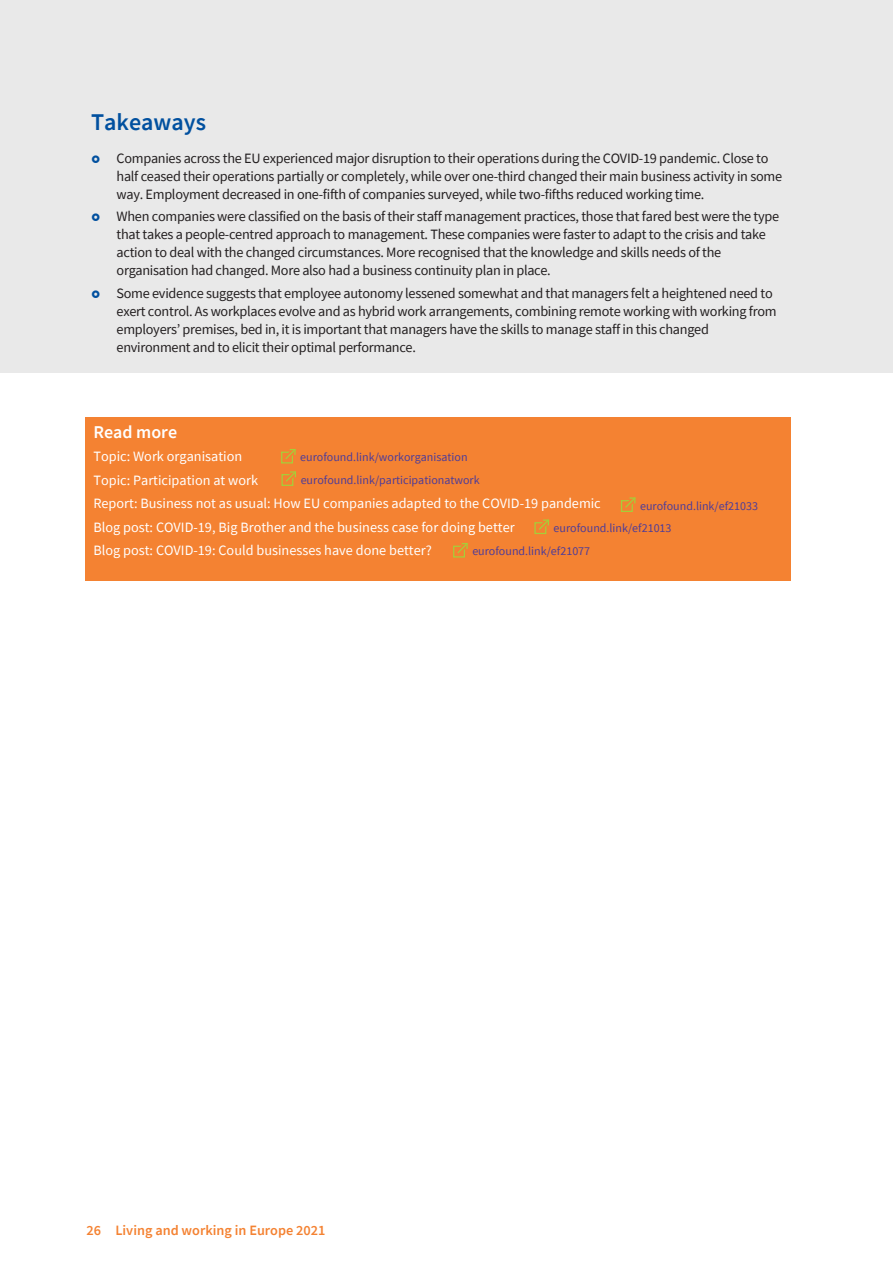
<style>
.page{position:relative;width:893px;height:1263px;background:#fff}
.page>*{position:absolute;margin:0;border:0;box-sizing:border-box;transform-origin:0 0}
.t1{font:600 24px "Source Sans Pro";color:#01509f}
.t2{font:600 18px "Source Sans Pro";color:#fff}
.t3{font:14.25px/18px "Source Sans Pro";letter-spacing:-.02em;color:#231f20}
.t4{font:14.25px "Source Sans Pro";color:#fff}
.t5{font:600 14.25px "Source Sans Pro";color:#f48232}
.t6{font:12px "Source Sans Pro";color:#4e3c98}
</style>
<div class="page">
<div style="left:85px;top:418px;width:706px;height:163px;background:#f48232"></div>
<div style="left:0;top:0;width:893px;height:373px;background:#e9e9e9"></div>
<div style="left:281px;top:452px;width:12px;height:11px;border:1px solid #a6ce39"></div>
<svg style="left:284px;top:449px;width:12px;height:12px"></svg>
<div style="left:281px;top:474px;width:12px;height:12px;border:1px solid #a6ce39"></div>
<svg style="left:284px;top:471px;width:12px;height:12px"></svg>
<div style="left:621px;top:500px;width:12px;height:12px;border:1px solid #a6ce39"></div>
<svg style="left:624px;top:497px;width:12px;height:12px"></svg>
<div style="left:534px;top:522px;width:12px;height:12px;border:1px solid #a6ce39"></div>
<svg style="left:537px;top:519px;width:12px;height:12px"></svg>
<div style="left:453px;top:546px;width:12px;height:11px;border:1px solid #a6ce39"></div>
<svg style="left:456px;top:543px;width:12px;height:12px"></svg>
<p class="t1" style="left:91px;top:107px;width:117px">Takeaways</p>
<p class="t3" style="left:117px;top:149px;width:667px">Companies across the EU experienced major disruption to their operations during the COVID-19 pandemic. Close to half ceased their operations partially or completely, while over one-third changed their main business activity in some way. Employment decreased in one-fifth of companies surveyed, while two-fifths reduced working time.</p>
<p class="t3" style="left:117px;top:207px;width:664px">When companies were classified on the basis of their staff management practices, those that fared best were the type that takes a people-centred approach to management. These companies were faster to adapt to the crisis and take action to deal with the changed circumstances. More recognised that the knowledge and skills needs of the organisation had changed. More also had a business continuity plan in place.</p>
<p class="t3" style="left:117px;top:284px;width:662px">Some evidence suggests that employee autonomy lessened somewhat and that managers felt a heightened need to exert control. As workplaces evolve and as hybrid work arrangements, combining remote working with working from employers’ premises, bed in, it is important that managers have the skills to manage staff in this changed environment and to elicit their optimal performance.</p>
<p class="t2" style="left:93px;top:420px;width:85px">Read more</p>
<p class="t4" style="left:93px;top:447px;width:150px">Topic: Work organisation</p>
<p class="t4" style="left:93px;top:471px;width:166px">Topic: Participation at work</p>
<p class="t4" style="left:93px;top:494px;width:509px">Report: Business not as usual: How EU companies adapted to the COVID-19 pandemic</p>
<p class="t4" style="left:93px;top:518px;width:423px">Blog post: COVID-19, Big Brother and the business case for doing better</p>
<p class="t4" style="left:93px;top:541px;width:340px">Blog post: COVID-19: Could businesses have done better?</p>
<p class="t6" style="left:300px;top:449px;width:169px">eurofound.link/workorganisation</p>
<p class="t6" style="left:301px;top:472px;width:181px">eurofound.link/participationatwork</p>
<p class="t6" style="left:640px;top:498px;width:119px">eurofound.link/ef21033</p>
<p class="t6" style="left:554px;top:520px;width:119px">eurofound.link/ef21013</p>
<p class="t6" style="left:472px;top:543px;width:119px">eurofound.link/ef21077</p>
<p class="t5" style="left:87px;top:1221px;width:240px">26 Living and working in Europe 2021</p>
</div>
